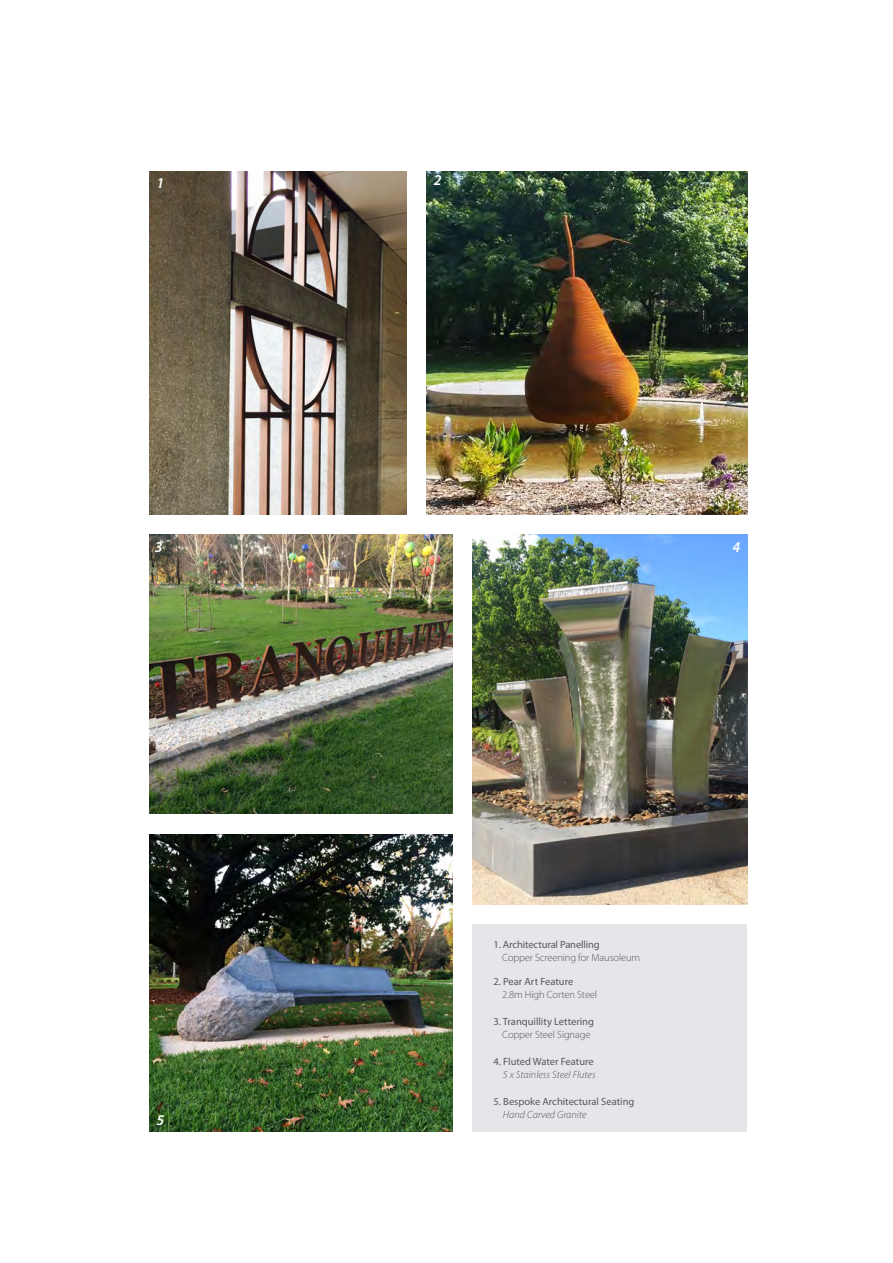
<style>
.page{position:relative;width:893px;height:1263px;background:#fff}
.page>*{position:absolute;margin:0;border:0;box-sizing:border-box;transform-origin:0 0}
.SubHeading{font:italic 600 15px "Myriad Pro";color:#fff}
.t1{font:10.5px "Myriad Pro";color:#57585a}
.t2{font:300 10.5px "Myriad Pro";letter-spacing:-.01em;color:#57585a}
.t3{font:italic 300 10.5px "Myriad Pro";color:#57585a}
</style>
<div class="page">
<div style="left:472px;top:924px;width:275px;height:207px;background:#e5e6ea"></div>
<img style="left:426px;top:171px;width:321px;height:344px">
<img style="left:472px;top:535px;width:275px;height:369px">
<img style="left:150px;top:171px;width:256px;height:344px">
<img style="left:150px;top:834px;width:302px;height:297px">
<img style="left:150px;top:535px;width:302px;height:278px">
<p class="SubHeading" style="left:156px;top:174px;width:9px">1</p>
<p class="SubHeading" style="left:434px;top:171px;width:9px">2</p>
<p class="SubHeading" style="left:155px;top:537px;width:9px">3</p>
<p class="SubHeading" style="left:733px;top:537px;width:9px">4</p>
<p class="SubHeading" style="left:156px;top:1110px;width:9px">5</p>
<p class="t1" style="left:493px;top:938px;width:108px">1. Architectural Panelling</p>
<p class="t2" style="left:502px;top:951px;width:139px">Copper Screening for Mausoleum</p>
<p class="t1" style="left:493px;top:975px;width:81px">2. Pear Art Feature</p>
<p class="t2" style="left:502px;top:988px;width:96px">2.8m High Corten Steel</p>
<p class="t1" style="left:493px;top:1015px;width:102px">3. Tranquillity Lettering</p>
<p class="t2" style="left:502px;top:1028px;width:90px">Copper Steel Signage</p>
<p class="t1" style="left:493px;top:1055px;width:102px">4. Fluted Water Feature</p>
<p class="t3" style="left:503px;top:1068px;width:94px">5 x Stainless Steel Flutes</p>
<p class="t1" style="left:493px;top:1095px;width:142px">5. Bespoke Architectural Seating</p>
<p class="t3" style="left:503px;top:1108px;width:85px">Hand Carved Granite</p>
</div>
